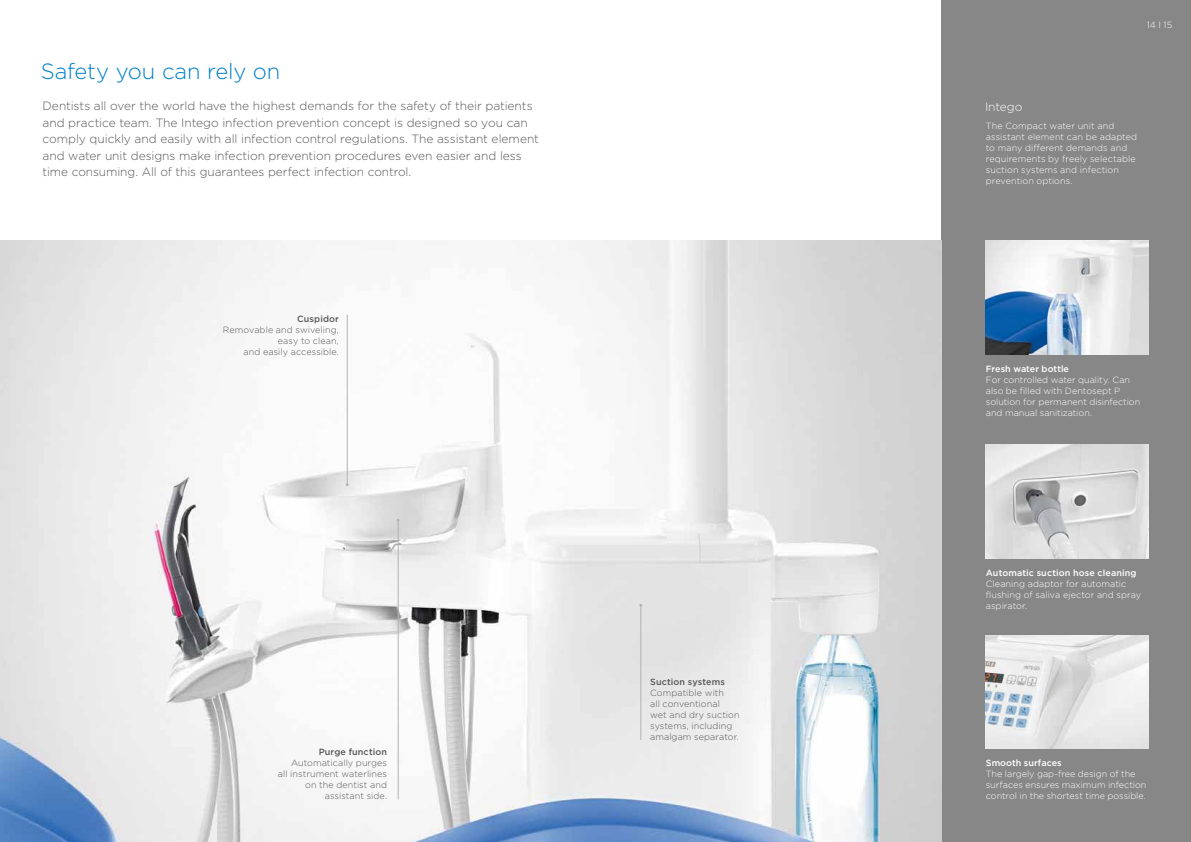
<style>
.page{position:relative;width:1191px;height:842px;background:#fff}
.page>*{position:absolute;margin:0;border:0;box-sizing:border-box;transform-origin:0 0}
.t1{font:300 22px "Gotham";letter-spacing:-.005em;color:#007fc7}
.t2{font:300 12px/16.5px "Gotham";letter-spacing:-.005em;color:#575756}
.t3{font:300 12px "Gotham";color:#fff}
.t4{font:300 9px/11px "Gotham";letter-spacing:.005em;color:#fff}
.t5{font:300 9px/11px "Gotham";letter-spacing:.01em;color:#575756;text-align:right}
.t6{font:500 9px "Gotham";letter-spacing:.005em;color:#fff}
.t7{font:500 9px "Gotham";letter-spacing:.015em;color:#575756}
</style>
<div class="page">
<div style="left:941px;top:0;width:250px;height:842px;background:#878787"></div>
<img style="left:0;top:241px;width:941px;height:601px">
<img style="left:986px;top:635px;width:162px;height:113px">
<img style="left:986px;top:445px;width:162px;height:113px">
<hr style="left:347px;top:315px;width:1px;height:170px;background:#b3b2b2">
<hr style="left:398px;top:520px;width:1px;height:279px;background:#b3b2b2">
<img style="left:986px;top:241px;width:162px;height:113px">
<hr style="left:640px;top:605px;width:1px;height:135px;background:#b3b2b2">
<h1 class="t1" style="left:41px;top:57px;width:241px">Safety you can rely on</h1>
<p class="t2" style="left:43px;top:97px;width:498px">Dentists all over the world have the highest demands for the safety of their patients and practice team. The Intego infection prevention concept is designed so you can comply quickly and easily with all infection control regulations. The assistant element and water unit designs make infection prevention procedures even easier and less time consuming. All of this guarantees perfect infection control.</p>
<p class="t7" style="left:297px;top:313px;width:43px">Cuspidor</p>
<p class="t5" style="left:223px;top:324px;width:118px">Removable and swiveling, easy to clean,<br>and easily accessible.</p>
<p class="t7" style="left:319px;top:746px;width:70px">Purge function</p>
<p class="t5" style="left:278px;top:757px;width:111px">Automatically purges<br>all instrument waterlines on the dentist and assistant side.</p>
<p class="t7" style="left:650px;top:676px;width:76px">Suction systems</p>
<p class="t5" style="left:650px;top:687px;width:91px;text-align:left">Compatible with<br>all conventional<br>wet and dry suction systems, including amalgam separator.</p>
<p class="t4" style="left:1146px;top:19px;width:27px">14 I 15</p>
<h2 class="t3" style="left:985px;top:99px;width:39px">Intego</h2>
<p class="t4" style="left:986px;top:120px;width:153px">The Compact water unit and assistant element can be adapted to many different demands and requirements by freely selectable suction systems and infection prevention options.</p>
<p class="t6" style="left:986px;top:363px;width:85px">Fresh water bottle</p>
<p class="t4" style="left:986px;top:374px;width:156px">For controlled water quality. Can also be filled with Dentosept P solution for permanent disinfection and manual sanitization.</p>
<p class="t6" style="left:986px;top:567px;width:152px">Automatic suction hose cleaning</p>
<p class="t4" style="left:986px;top:578px;width:157px">Cleaning adaptor for automatic flushing of saliva ejector and spray aspirator.</p>
<p class="t6" style="left:986px;top:757px;width:77px">Smooth surfaces</p>
<p class="t4" style="left:986px;top:768px;width:162px">The largely gap-free design of the surfaces ensures maximum infection control in the shortest time possible.</p>
</div>
